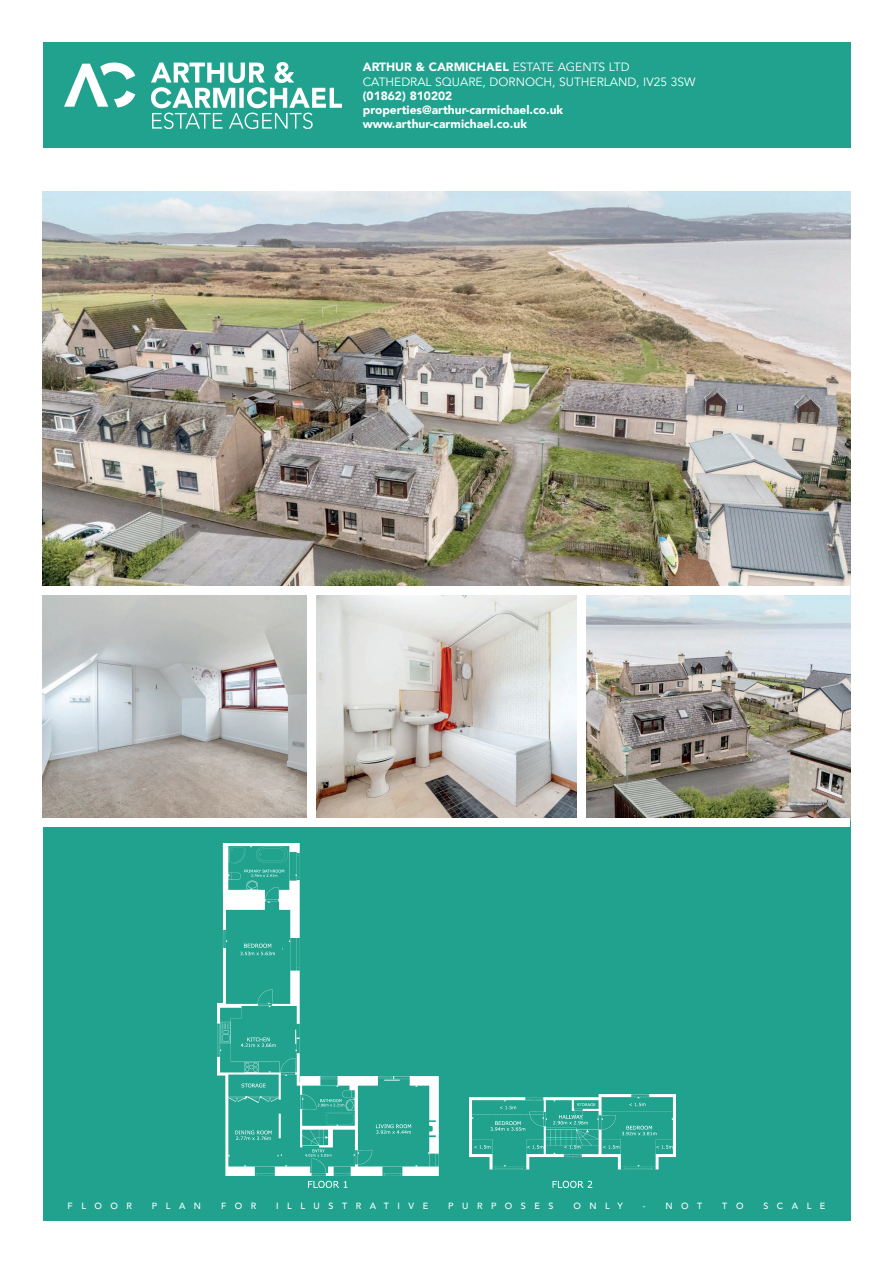
<style>
.page{position:relative;width:893px;height:1263px;background:#fff}
.page>*{position:absolute;margin:0;border:0;box-sizing:border-box;transform-origin:0 0}
.t1{font:12px/14.4px "Avenir";color:#fff}
.t2{font:900 12px/14px "Avenir";color:#fff}
.t3{font:500 9px "Avenir";letter-spacing:.95em;color:#fff}
.s1{font-weight:900}
</style>
<div class="page">
<div style="left:43px;top:43px;width:807px;height:105px;background:#20a28e"></div>
<img style="left:64px;top:62px;width:277px;height:66px">
<img style="left:43px;top:191px;width:807px;height:395px">
<svg style="left:43px;top:595px;width:264px;height:223px;background:#b9bab8"></svg>
<svg style="left:316px;top:595px;width:261px;height:223px;background:#ccc7c3"></svg>
<img style="left:586px;top:595px;width:264px;height:223px">
<div style="left:43px;top:821px;width:807px;height:399px;background:#20a28e"></div>
<div style="left:43px;top:818px;width:807px;height:9px;background:#fff"></div>
<img style="left:218px;top:843px;width:457px;height:344px">
<p class="t1" style="left:363px;top:60px;width:334px"><span class="s1">ARTHUR &amp; CARMICHAEL</span> ESTATE AGENTS LTD<br>CATHEDRAL SQUARE, DORNOCH, SUTHERLAND, IV25 3SW</p>
<p class="t2" style="left:363px;top:89px;width:202px">(01862) 810202 properties@arthur-carmichael.co.uk www.arthur-carmichael.co.uk</p>
<p class="t3" style="left:68px;top:1198px;width:66px">FLOOR</p>
<p class="t3" style="left:152px;top:1198px;width:51px">PLAN</p>
<p class="t3" style="left:221px;top:1198px;width:37px">FOR</p>
<p class="t3" style="left:276px;top:1198px;width:154px">ILLUSTRATIVE</p>
<p class="t3" style="left:448px;top:1198px;width:107px">PURPOSES</p>
<p class="t3" style="left:573px;top:1198px;width:51px">ONLY</p>
<p class="t3" style="left:643px;top:1198px;width:61px">- NOT</p>
<p class="t3" style="left:722px;top:1198px;width:23px">T O</p>
<p class="t3" style="left:763px;top:1198px;width:64px">SCALE</p>
</div>
